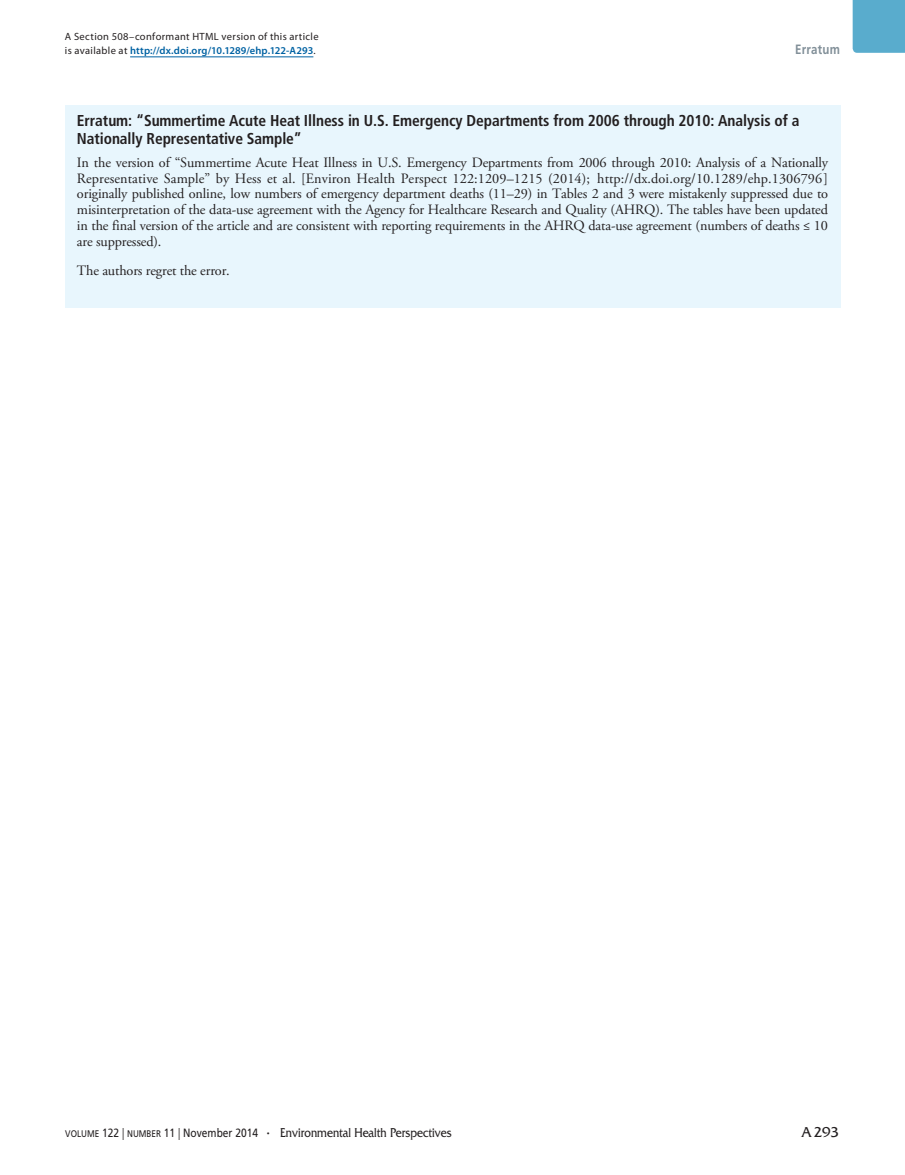
<style>
.page{position:relative;width:905px;height:1175px;background:#fff}
.page>*{position:absolute;margin:0;border:0;box-sizing:border-box;transform-origin:0 0}
.t1{font:700 condensed 15.75px/18px "Frutiger LT Std";letter-spacing:-.005em;color:#231f20}
.t2{font:15px "Friz Quadrata Std";color:#231f20}
.t3{font:14.25px/15.8px "Adobe Garamond Pro";letter-spacing:-.01em;color:#231f20;text-align:justify}
.t4{font:13.5px "Friz Quadrata Std";color:#231f20;scale:.85 1}
.t5{font:700 13.5px "Frutiger LT Std";letter-spacing:.025em;color:#818f98;scale:.85 1}
.t6{font:10.5px/13.5px "Myriad Pro";letter-spacing:.035em;color:#231f20}
.s1{font-weight:600;color:#0062a3}
.s2{font-family:"Frutiger LT Std Roman SC800";font-size:9.6px}
.s3{font-family:"Frutiger LT Std";font-size:12px}
.s4{font-family:"Frutiger LT Std";font-weight:300;font-size:12px}
.s5{font-size:10.5px}
</style>
<div class="page">
<div style="left:852px;top:0;width:52px;height:53px;background:#59accd"></div>
<div style="left:65px;top:105px;width:775px;height:202px;background:#e8f6fd"></div>
<hr style="left:130px;top:57px;width:183px;height:1px;background:#0062a3">
<p class="t6" style="left:65px;top:30px;width:255px">A Section 508–conformant HTML version of this article is available at <span class="s1">http://dx.doi.org/10.1289/ehp.122-A293</span>.</p>
<p class="t5" style="left:795px;top:41px;width:55px">Erratum</p>
<p class="t1" style="left:77px;top:111px;width:724px">Erratum: “Summertime Acute Heat Illness in U.S. Emergency Departments from 2006 through 2010: Analysis of a<br>Nationally Representative Sample”</p>
<p class="t3" style="left:77px;top:155px;width:752px">In the version of “Summertime Acute Heat Illness in U.S. Emergency Departments from 2006 through 2010: Analysis of a Nationally Representative Sample” by Hess et al. [Environ Health Perspect 122:1209–1215 (2014); http://dx.doi.org/10.1289/ehp.1306796 ] originally published online, low numbers of emergency department deaths (11–29) in Tables 2 and 3 were mistakenly suppressed due to misinterpretation of the data-use agreement with the Agency for Healthcare Research and Quality (AHRQ). The tables have been updated in the final version of the article and are consistent with reporting requirements in the AHRQ data-use agreement (numbers of deaths ≤ 10 are suppressed).</p>
<p class="t3" style="left:77px;top:263px;width:154px">The authors regret the error.</p>
<p class="t4" style="left:65px;top:1125px;width:456px"><span class="s2">VOLUME</span> <span class="s3">122</span> <span class="s4">|</span> <span class="s2">NUMBER</span> <span class="s3">11</span> <span class="s4">|</span> <span class="s3">November 2014</span> <span class="s5">•</span> Environmental Health Perspectives</p>
<p class="t2" style="left:801px;top:1124px;width:39px">A293</p>
</div>
